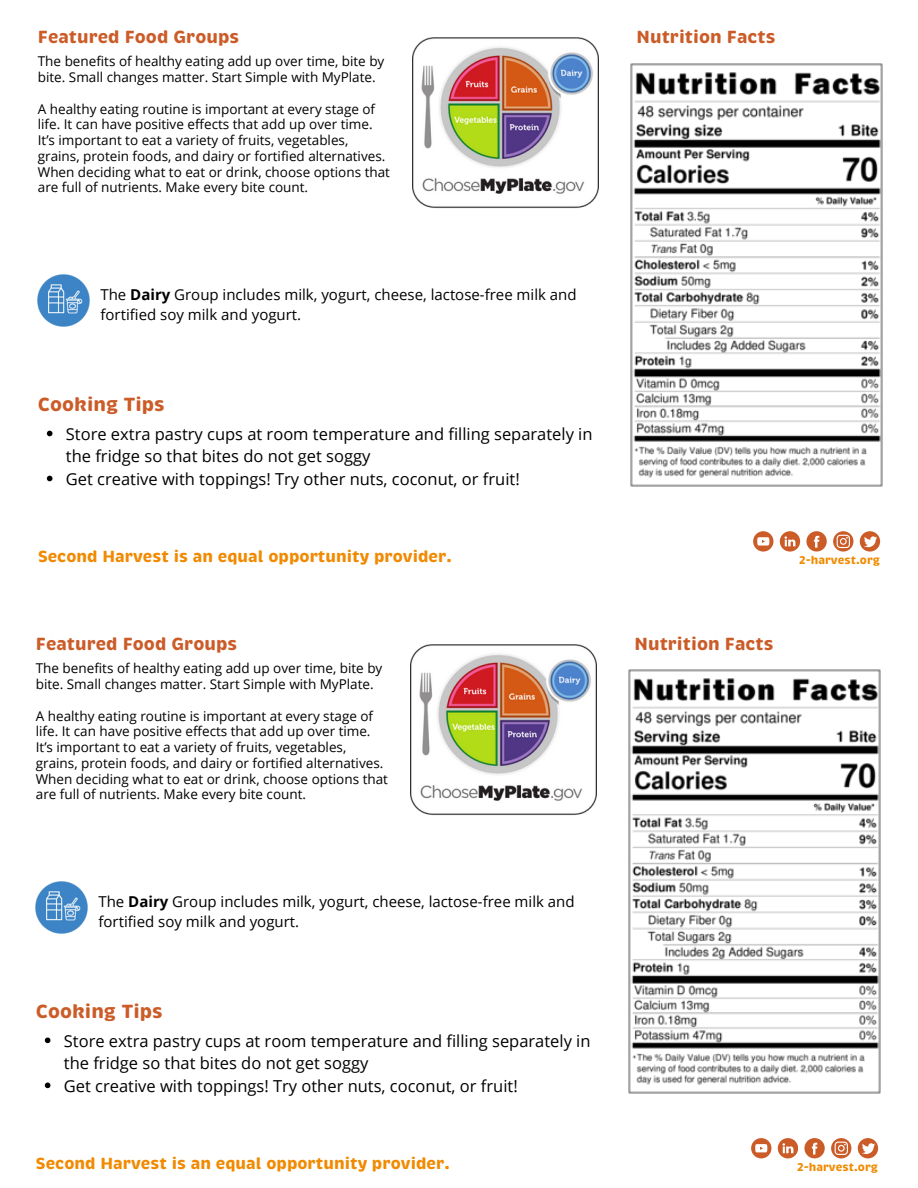
<style>
.page{position:relative;width:918px;height:1188px;background:#fff}
.page>*{position:absolute;margin:0;border:0;box-sizing:border-box;transform-origin:0 0}
.t1{font:700 19.5px "Brevia";color:#cb5c28}
.t2{font:700 18px "Brevia";color:#cb5c28}
.t3{font:16.5px/22.5px "Open Sans";color:#000}
.t4{font:700 16.5px "Brevia";color:#f18a00}
.t5{font:15px/20.2px "Open Sans";color:#000}
.t6{font:13.5px/15.8px "Open Sans";color:#000}
.t7{font:700 11.55px "Brevia";color:#f18a00}
.s1{font-weight:700}
</style>
<div class="page">
<img style="left:412px;top:37px;width:186px;height:171px">
<svg style="left:860px;top:531px;width:20px;height:20px"></svg>
<svg style="left:833px;top:531px;width:20px;height:20px"></svg>
<svg style="left:806px;top:531px;width:21px;height:20px"></svg>
<svg style="left:780px;top:531px;width:20px;height:20px"></svg>
<svg style="left:753px;top:531px;width:20px;height:20px"></svg>
<img style="left:630px;top:63px;width:253px;height:424px">
<svg style="left:47px;top:431px;width:5px;height:5px"></svg>
<svg style="left:47px;top:476px;width:5px;height:5px"></svg>
<img style="left:38px;top:275px;width:52px;height:52px">
<img style="left:410px;top:644px;width:186px;height:171px">
<svg style="left:858px;top:1138px;width:20px;height:20px"></svg>
<svg style="left:831px;top:1138px;width:20px;height:20px"></svg>
<svg style="left:804px;top:1138px;width:21px;height:20px"></svg>
<svg style="left:778px;top:1138px;width:20px;height:20px"></svg>
<svg style="left:751px;top:1138px;width:20px;height:20px"></svg>
<img style="left:628px;top:669px;width:253px;height:425px">
<svg style="left:45px;top:1038px;width:5px;height:5px"></svg>
<svg style="left:45px;top:1083px;width:5px;height:5px"></svg>
<img style="left:36px;top:882px;width:52px;height:51px">
<p class="t2" style="left:38px;top:25px;width:203px">Featured Food Groups</p>
<p class="t6" style="left:38px;top:53px;width:348px">The benefits of healthy eating add up over time, bite by bite. Small changes matter. Start Simple with MyPlate.</p>
<p class="t6" style="left:38px;top:101px;width:354px">A healthy eating routine is important at every stage of life. It can have positive effects that add up over time.<br>It’s important to eat a variety of fruits, vegetables, grains, protein foods, and dairy or fortified alternatives.<br>When deciding what to eat or drink, choose options that are full of nutrients. Make every bite count.</p>
<p class="t5" style="left:100px;top:284px;width:478px">The <span class="s1">Dairy</span> Group includes milk, yogurt, cheese, lactose-free milk and fortified soy milk and yogurt.</p>
<p class="t1" style="left:38px;top:391px;width:129px">Cooking Tips</p>
<p class="t3" style="left:66px;top:422px;width:528px">Store extra pastry cups at room temperature and filling separately in the fridge so that bites do not get soggy</p>
<p class="t3" style="left:66px;top:467px;width:455px">Get creative with toppings! Try other nuts, coconut, or fruit!</p>
<p class="t4" style="left:38px;top:546px;width:415px">Second Harvest is an equal opportunity provider.</p>
<p class="t2" style="left:36px;top:632px;width:203px">Featured Food Groups</p>
<p class="t6" style="left:36px;top:660px;width:348px">The benefits of healthy eating add up over time, bite by bite. Small changes matter. Start Simple with MyPlate.</p>
<p class="t6" style="left:36px;top:707px;width:354px">A healthy eating routine is important at every stage of life. It can have positive effects that add up over time.<br>It’s important to eat a variety of fruits, vegetables, grains, protein foods, and dairy or fortified alternatives.<br>When deciding what to eat or drink, choose options that are full of nutrients. Make every bite count.</p>
<p class="t5" style="left:98px;top:891px;width:478px">The <span class="s1">Dairy</span> Group includes milk, yogurt, cheese, lactose-free milk and fortified soy milk and yogurt.</p>
<p class="t1" style="left:36px;top:998px;width:129px">Cooking Tips</p>
<p class="t3" style="left:64px;top:1029px;width:528px">Store extra pastry cups at room temperature and filling separately in the fridge so that bites do not get soggy</p>
<p class="t3" style="left:64px;top:1074px;width:455px">Get creative with toppings! Try other nuts, coconut, or fruit!</p>
<p class="t4" style="left:36px;top:1153px;width:415px">Second Harvest is an equal opportunity provider.</p>
<p class="t2" style="left:637px;top:25px;width:141px">Nutrition Facts</p>
<p class="t7" style="left:799px;top:552px;width:82px">2-harvest.org</p>
<p class="t2" style="left:635px;top:632px;width:141px">Nutrition Facts</p>
<p class="t7" style="left:797px;top:1159px;width:82px">2-harvest.org</p>
</div>
